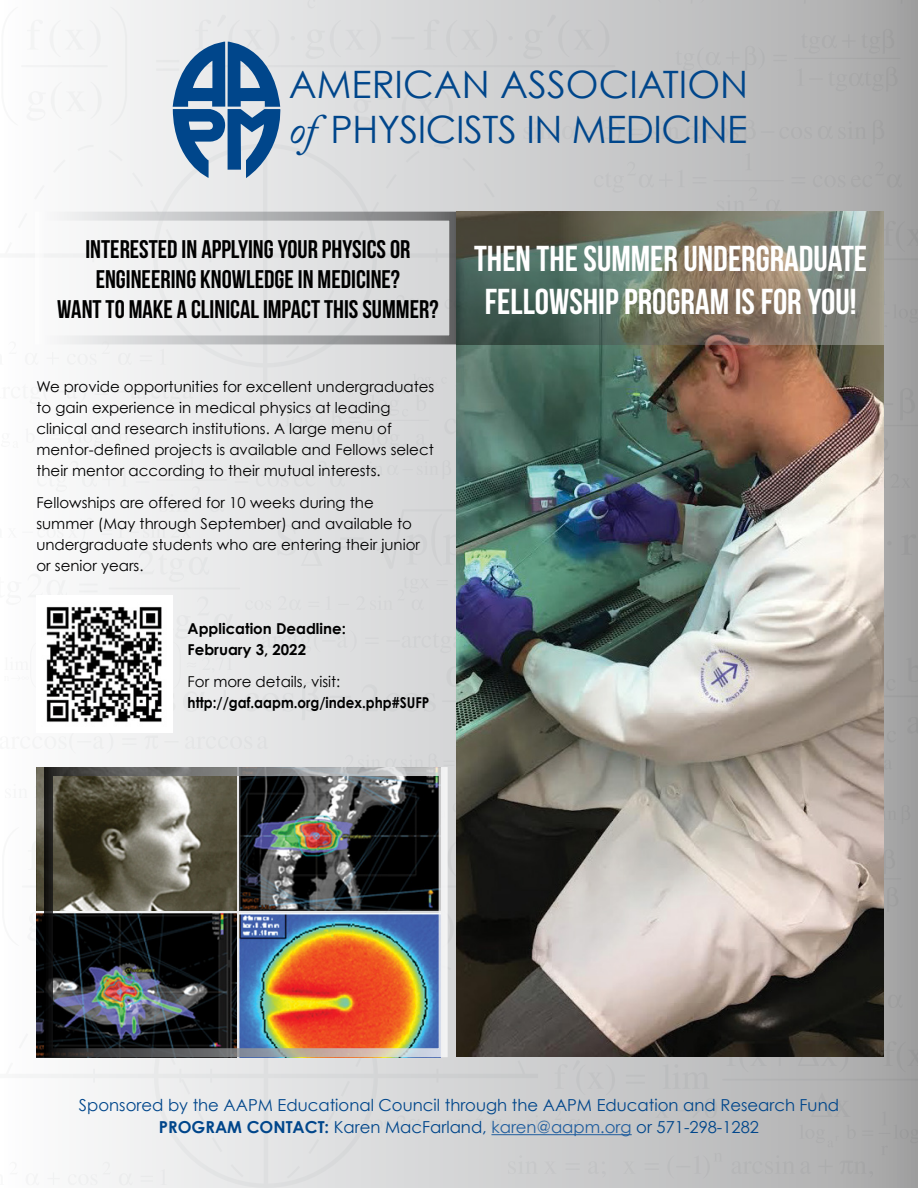
<style>
.page{position:relative;width:918px;height:1188px;background:#fff}
.page>*{position:absolute;margin:0;border:0;box-sizing:border-box;transform-origin:0 0}
.t1{font:37.8px/45.3px "Century Gothic";letter-spacing:-.015em;color:#00468b}
.t2{font:36px/43.2px "Bebas Neue";color:#fff}
.t3{font:25.5px/30px "Bebas Neue";color:#000;text-align:center}
.t4{font:16.5px/22.5px "Century Gothic";color:#00468b;text-align:center}
.t5{font:15px/21px "Century Gothic";color:#000}
.t6{font:700 15px/21px "Century Gothic";color:#000}
.t7{font:700 15px "Century Gothic";color:#000;scale:.9 1}
.s1{font-family:"Adobe Caslon Pro";font-style:italic;font-size:41.55px}
.s2{font-weight:700}
.s3{color:#215e9e}
</style>
<div class="page">
<div style="left:0;top:0;width:918px;height:1188px;background:linear-gradient(to right,#fdfdfe,#aaaaab)"></div>
<hr style="left:491px;top:1134px;width:141px;height:1px;background:#215e9e">
<svg style="left:173px;top:42px;width:107px;height:136px;background:#658db4"></svg>
<div style="left:35px;top:212px;width:423px;height:132px;border:9px solid #fff"></div>
<img style="left:457px;top:344px;width:426px;height:713px">
<img style="left:36px;top:595px;width:137px;height:138px">
<svg style="left:457px;top:212px;width:426px;height:132px;background:#6d7365"></svg>
<img style="left:239px;top:914px;width:199px;height:133px">
<img style="left:37px;top:913px;width:200px;height:144px">
<img style="left:36px;top:767px;width:201px;height:144px">
<img style="left:239px;top:777px;width:199px;height:134px">
<div style="left:44px;top:767px;width:404px;height:290px;border:9px solid #fff"></div>
<h1 class="t1" style="left:289px;top:61px;width:461px">AMERICAN ASSOCIATION <span class="s1">of</span> PHYSICISTS IN MEDICINE</h1>
<h3 class="t3" style="left:57px;top:234px;width:383px">INTERESTED IN APPLYING YOUR PHYSICS OR<br>ENGINEERING KNOWLEDGE IN MEDICINE?<br>WANT TO MAKE A CLINICAL IMPACT THIS SUMMER?</h3>
<p class="t5" style="left:36px;top:376px;width:400px">We provide opportunities for excellent undergraduates to gain experience in medical physics at leading clinical and research institutions. A large menu of mentor-defined projects is available and Fellows select their mentor according to their mutual interests.</p>
<p class="t5" style="left:36px;top:491px;width:385px">Fellowships are offered for 10 weeks during the summer (May through September) and available to undergraduate students who are entering their junior or senior years.</p>
<p class="t6" style="left:188px;top:618px;width:160px">Application Deadline:<br>February 3, 2022</p>
<p class="t5" style="left:188px;top:671px;width:154px">For more details, visit:</p>
<p class="t7" style="left:188px;top:693px;width:270px">http://gaf.aapm.org/index.php#SUFP</p>
<h2 class="t2" style="left:474px;top:236px;width:395px">THEN THE SUMMER UNDERGRADUATE<br>FELLOWSHIP PROGRAM IS FOR YOU!</h2>
<p class="t4" style="left:79px;top:1093px;width:762px">Sponsored by the AAPM Educational Council through the AAPM Education and Research Fund<br><span class="s2">PROGRAM CONTACT:</span> Karen MacFarland, <span class="s3">karen@aapm.org</span> or 571-298-1282</p>
</div>
